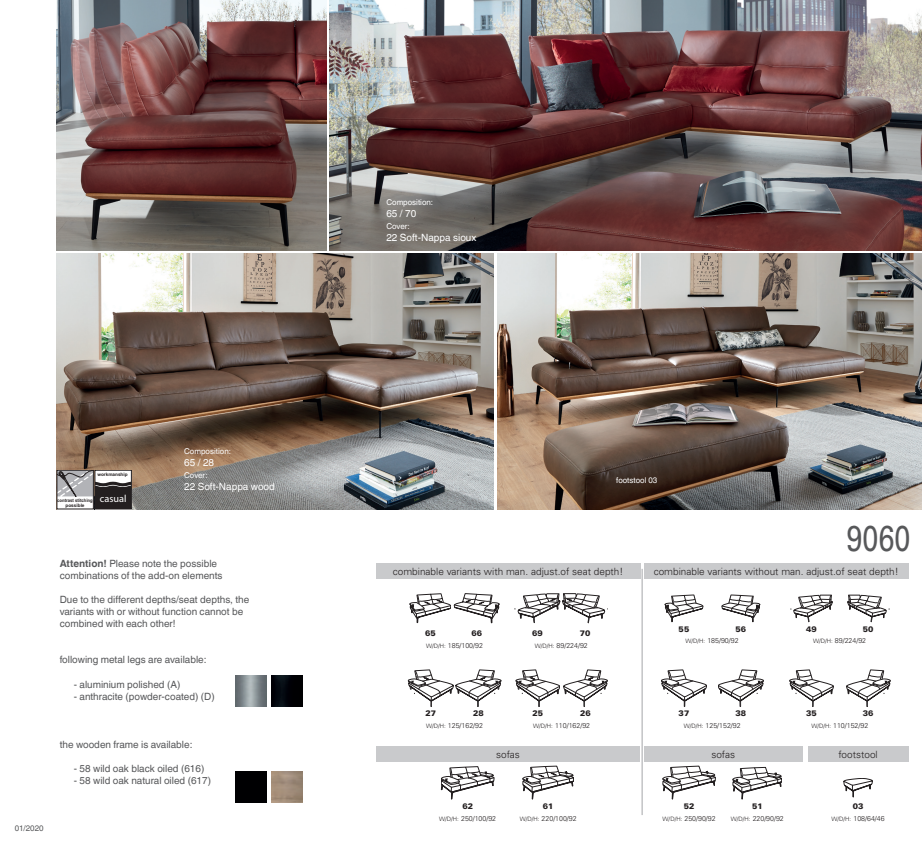
<style>
.page{position:relative;width:922px;height:851px;background:#fff}
.page>*{position:absolute;margin:0;border:0;box-sizing:border-box;transform-origin:0 0}
.t1{font:36px "Univers";color:#57585a;scale:.8 1}
.t2{font:10.3px "Myriad Pro";color:#fff}
.t3{font:10px/12px "Helvetica World";color:#57585a}
.t4{font:300 10px "Univers";color:#231f20}
.t5{font:10px "Helvetica World";color:#fff}
.t6{font:8px "Helvetica World";color:#fff}
.t7{font:900 8px "Univers";color:#231f20}
.t8{font:8px "Helvetica World";color:#57585a}
.t9{font:300 7px "Univers";color:#231f20}
.t10{font:700 4.7px/5.6px "Arial";color:#231f20;text-align:center;scale:.9 1}
.t11{font:700 4.7px "Arial";color:#231f20}
.s1{font-weight:700}
.s2{font-size:6px}
</style>
<div class="page">
<img style="left:330px;top:0;width:591px;height:250px">
<img style="left:497px;top:254px;width:424px;height:255px">
<img style="left:57px;top:254px;width:436px;height:255px">
<div style="left:644px;top:563px;width:264px;height:16px;background:#c9cacc"></div>
<svg style="left:790px;top:595px;width:42px;height:26px"></svg>
<svg style="left:847px;top:595px;width:42px;height:26px"></svg>
<svg style="left:664px;top:594px;width:38px;height:27px"></svg>
<svg style="left:721px;top:594px;width:38px;height:27px"></svg>
<svg style="left:661px;top:669px;width:45px;height:37px"></svg>
<svg style="left:789px;top:669px;width:44px;height:37px"></svg>
<svg style="left:718px;top:669px;width:45px;height:37px"></svg>
<svg style="left:846px;top:669px;width:44px;height:37px"></svg>
<div style="left:376px;top:563px;width:264px;height:16px;background:#c9cacc"></div>
<div style="left:376px;top:746px;width:263px;height:16px;background:#c9cacc"></div>
<svg style="left:515px;top:593px;width:93px;height:29px"></svg>
<svg style="left:409px;top:593px;width:90px;height:29px"></svg>
<svg style="left:408px;top:669px;width:93px;height:37px"></svg>
<svg style="left:515px;top:669px;width:92px;height:37px"></svg>
<svg style="left:441px;top:766px;width:53px;height:32px"></svg>
<svg style="left:522px;top:765px;width:51px;height:33px"></svg>
<div style="left:644px;top:746px;width:158px;height:16px;background:#c9cacc"></div>
<svg style="left:662px;top:765px;width:53px;height:33px"></svg>
<svg style="left:732px;top:767px;width:49px;height:31px"></svg>
<div style="left:807px;top:746px;width:101px;height:16px;background:#c9cacc"></div>
<svg style="left:843px;top:778px;width:29px;height:18px"></svg>
<hr style="left:641px;top:568px;width:1px;height:247px;background:#a4a5a9">
<img style="left:235px;top:675px;width:31px;height:31px">
<img style="left:272px;top:675px;width:31px;height:31px">
<img style="left:272px;top:771px;width:31px;height:31px">
<img style="left:235px;top:771px;width:31px;height:31px">
<img style="left:57px;top:0;width:269px;height:250px">
<svg style="left:57px;top:470px;width:72px;height:39px"></svg>
<div style="left:95px;top:470px;width:36px;height:39px;border:1px solid #231f20"></div>
<p class="t11" style="left:97px;top:471px;width:32px">workmanship</p>
<p class="t2" style="left:100px;top:491px;width:28px">casual</p>
<p class="t10" style="left:57px;top:497px;width:41px">contrast stitching possible</p>
<p class="t6" style="left:184px;top:446px;width:48px">Composition:</p>
<p class="t5" style="left:184px;top:456px;width:31px">65 / 28</p>
<p class="t6" style="left:184px;top:470px;width:25px">Cover:</p>
<p class="t5" style="left:184px;top:480px;width:92px">22 Soft-Nappa wood</p>
<p class="t8" style="left:15px;top:823px;width:30px">01/2020</p>
<p class="t3" style="left:60px;top:558px;width:164px"><span class="s1">Attention!</span> Please note the possible combinations of the add-on elements</p>
<p class="t3" style="left:60px;top:594px;width:191px">Due to the different depths/seat depths, the variants with or without function cannot be combined with each other!</p>
<p class="t3" style="left:60px;top:654px;width:148px">following metal legs are available:</p>
<p class="t3" style="left:74px;top:678px;width:108px">- aluminium polished (A)</p>
<p class="t3" style="left:74px;top:690px;width:142px">- anthracite (powder-coated) (D)</p>
<p class="t3" style="left:60px;top:738px;width:134px">the wooden frame is available:</p>
<p class="t3" style="left:74px;top:762px;width:132px">- 58 wild oak black oiled (616)</p>
<p class="t3" style="left:74px;top:774px;width:139px">- 58 wild oak natural oiled (617)</p>
<p class="t6" style="left:386px;top:197px;width:48px">Composition:</p>
<p class="t5" style="left:386px;top:208px;width:31px">65 / 70</p>
<p class="t6" style="left:386px;top:221px;width:25px">Cover:</p>
<p class="t5" style="left:386px;top:232px;width:91px">22 Soft-Nappa sioux</p>
<p class="t6" style="left:616px;top:475px;width:42px">footstool 03</p>
<h1 class="t1" style="left:846px;top:517px;width:82px">9060</h1>
<p class="t4" style="left:393px;top:565px;width:232px">combinable variants with man. adjust.of seat depth!</p>
<p class="t4" style="left:653px;top:565px;width:246px">combinable variants without man. adjust.of seat depth!</p>
<p class="t7" style="left:425px;top:628px;width:12px">65</p>
<p class="t7" style="left:471px;top:628px;width:12px">66</p>
<p class="t9" style="left:426px;top:641px;width:58px"><span class="s2">W/D/H:</span> 185/100/92</p>
<p class="t7" style="left:532px;top:628px;width:12px">69</p>
<p class="t7" style="left:579px;top:628px;width:12px">70</p>
<p class="t9" style="left:534px;top:641px;width:54px"><span class="s2">W/D/H:</span> 89/224/92</p>
<p class="t7" style="left:678px;top:623px;width:12px">55</p>
<p class="t7" style="left:735px;top:623px;width:12px">56</p>
<p class="t9" style="left:685px;top:636px;width:54px"><span class="s2">W/D/H:</span> 185/90/92</p>
<p class="t7" style="left:806px;top:623px;width:12px">49</p>
<p class="t7" style="left:862px;top:623px;width:12px">50</p>
<p class="t9" style="left:813px;top:636px;width:54px"><span class="s2">W/D/H:</span> 89/224/92</p>
<p class="t7" style="left:425px;top:708px;width:12px">27</p>
<p class="t7" style="left:473px;top:708px;width:12px">28</p>
<p class="t7" style="left:532px;top:708px;width:12px">25</p>
<p class="t7" style="left:580px;top:708px;width:12px">26</p>
<p class="t9" style="left:426px;top:720px;width:58px"><span class="s2">W/D/H:</span> 125/162/92</p>
<p class="t9" style="left:533px;top:720px;width:58px"><span class="s2">W/D/H:</span> 110/162/92</p>
<p class="t7" style="left:678px;top:708px;width:12px">37</p>
<p class="t7" style="left:735px;top:708px;width:12px">38</p>
<p class="t7" style="left:806px;top:708px;width:12px">35</p>
<p class="t7" style="left:862px;top:708px;width:12px">36</p>
<p class="t9" style="left:683px;top:720px;width:58px"><span class="s2">W/D/H:</span> 125/152/92</p>
<p class="t9" style="left:811px;top:720px;width:58px"><span class="s2">W/D/H:</span> 110/152/92</p>
<p class="t4" style="left:496px;top:748px;width:25px">sofas</p>
<p class="t4" style="left:711px;top:748px;width:25px">sofas</p>
<p class="t4" style="left:838px;top:748px;width:41px">footstool</p>
<p class="t7" style="left:462px;top:801px;width:12px">62</p>
<p class="t7" style="left:542px;top:801px;width:12px">61</p>
<p class="t9" style="left:439px;top:813px;width:58px"><span class="s2">W/D/H:</span> 250/100/92</p>
<p class="t9" style="left:519px;top:813px;width:58px"><span class="s2">W/D/H:</span> 220/100/92</p>
<p class="t7" style="left:683px;top:801px;width:12px">52</p>
<p class="t7" style="left:751px;top:801px;width:12px">51</p>
<p class="t9" style="left:662px;top:813px;width:54px"><span class="s2">W/D/H:</span> 250/90/92</p>
<p class="t9" style="left:730px;top:813px;width:54px"><span class="s2">W/D/H:</span> 220/90/92</p>
<p class="t7" style="left:852px;top:801px;width:12px">03</p>
<p class="t9" style="left:831px;top:813px;width:54px"><span class="s2">W/D/H:</span> 108/64/46</p>
</div>
